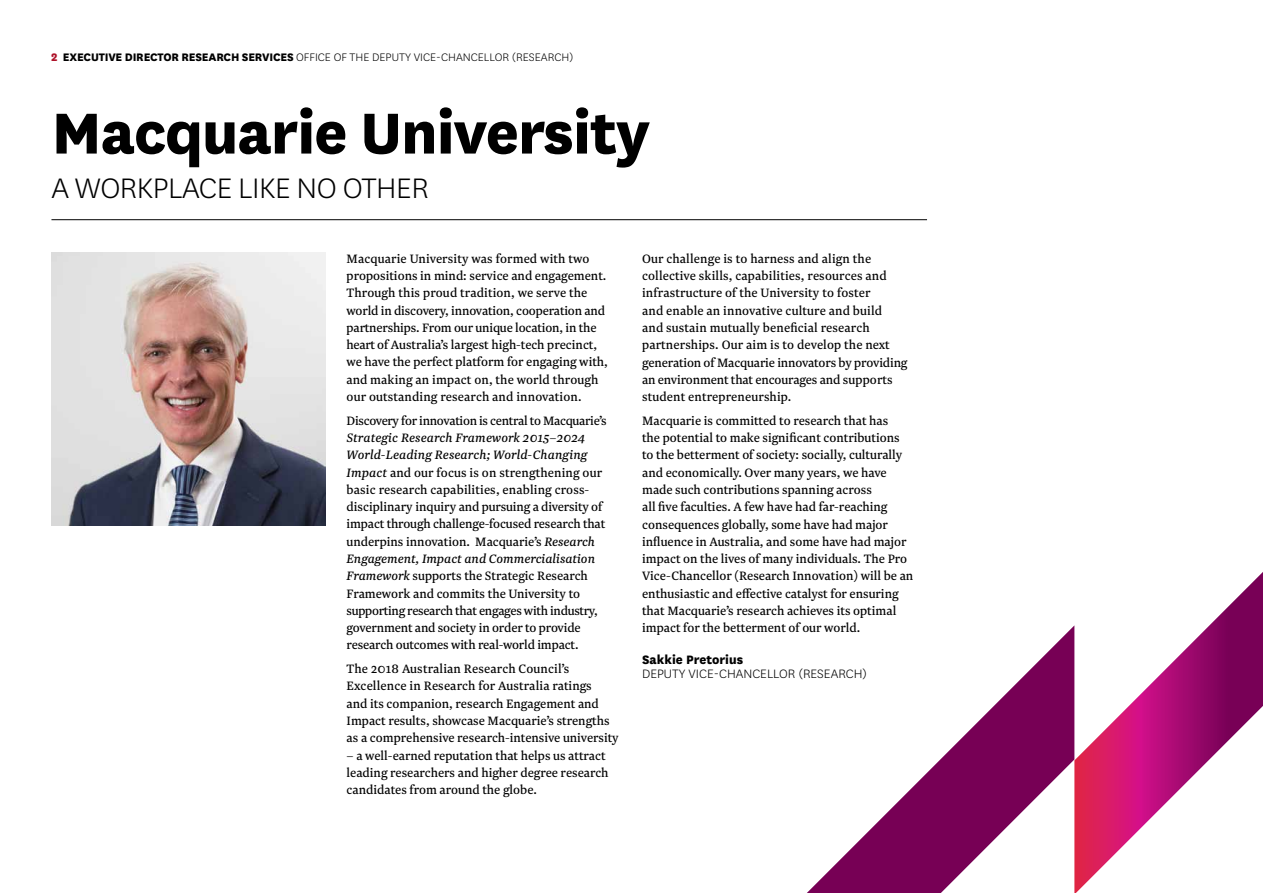
<style>
.page{position:relative;width:1263px;height:893px;background:#fff}
.page>*{position:absolute;margin:0;border:0;box-sizing:border-box;transform-origin:0 0}
.t1{font:800 67.5px "National";letter-spacing:-.015em;color:#000}
.t2{font:300 33px "National";letter-spacing:-.015em;color:#000}
.t3{font:14.25px/17.2px "Newzald";color:#000}
.t4{font:14.25px "Newzald";letter-spacing:-.02em;color:#000}
.t5{font:300 14.25px "National";color:#000}
.t6{font:800 14.25px "National";color:#000}
.t7{font:300 12.75px "National";color:#000}
.s1{font-weight:800;color:#ae132a}
.s2{font-weight:800}
.s3{font-style:italic}
</style>
<div class="page">
<hr style="left:51px;top:219px;width:876px;height:1px;background:#000">
<svg style="left:1074px;top:572px;width:189px;height:321px"></svg>
<svg style="left:807px;top:626px;width:267px;height:267px"></svg>
<img style="left:51px;top:252px;width:274px;height:274px">
<p class="t7" style="left:51px;top:49px;width:524px"><span class="s1">2</span> <span class="s2">EXECUTIVE DIRECTOR RESEARCH SERVICES</span> OFFICE OF THE DEPUTY VICE-CHANCELLOR (RESEARCH)</p>
<h1 class="t1" style="left:51px;top:84px;width:600px">Macquarie University</h1>
<h2 class="t2" style="left:51px;top:167px;width:379px">A WORKPLACE LIKE NO OTHER</h2>
<p class="t3" style="left:347px;top:250px;width:263px">Macquarie University was formed with two propositions in mind: service and engagement.<br>Through this proud tradition, we serve the world in discovery, innovation, cooperation and partnerships. From our unique location, in the heart of Australia’s largest high-tech precinct, we have the perfect platform for engaging with, and making an impact on, the world through our outstanding research and innovation.</p>
<p class="t4" style="left:347px;top:412px;width:262px">Discovery for innovation is central to Macquarie’s</p>
<p class="t3" style="left:347px;top:429px;width:260px"><span class="s3">Strategic Research Framework 2015–2024<br>World-Leading Research; World-Changing Impact</span> and our focus is on strengthening our basic research capabilities, enabling cross&shy;disciplinary inquiry and pursuing a diversity of impact through challenge-focused research that underpins innovation. Macquarie’s <span class="s3">Research Engagement, Impact and Commercialisation Framework</span> supports the Strategic Research Framework and commits the University to supporting research that engages with industry, government and society in order to provide research outcomes with real-world impact.</p>
<p class="t3" style="left:347px;top:660px;width:274px">The 2018 Australian Research Council’s Excellence in Research for Australia ratings<br>and its companion, research Engagement and Impact results, showcase Macquarie’s strengths as a comprehensive research-intensive university</p>
<p class="t3" style="left:347px;top:746px;width:264px">– a well-earned reputation that helps us attract leading researchers and higher degree research candidates from around the globe.</p>
<p class="t3" style="left:642px;top:250px;width:267px">Our challenge is to harness and align the collective skills, capabilities, resources and infrastructure of the University to foster<br>and enable an innovative culture and build<br>and sustain mutually beneficial research partnerships. Our aim is to develop the next generation of Macquarie innovators by providing an environment that encourages and supports student entrepreneurship.</p>
<p class="t3" style="left:642px;top:412px;width:273px">Macquarie is committed to research that has<br>the potential to make significant contributions to the betterment of society: socially, culturally and economically. Over many years, we have made such contributions spanning across<br>all five faculties. A few have had far-reaching consequences globally, some have had major influence in Australia, and some have had major impact on the lives of many individuals. The Pro Vice-Chancellor (Research Innovation) will be an enthusiastic and effective catalyst for ensuring that Macquarie’s research achieves its optimal impact for the betterment of our world.</p>
<p class="t6" style="left:642px;top:649px;width:103px">Sakkie Pretorius</p>
<p class="t5" style="left:642px;top:665px;width:226px">DEPUTY VICE-CHANCELLOR (RESEARCH)</p>
</div>
